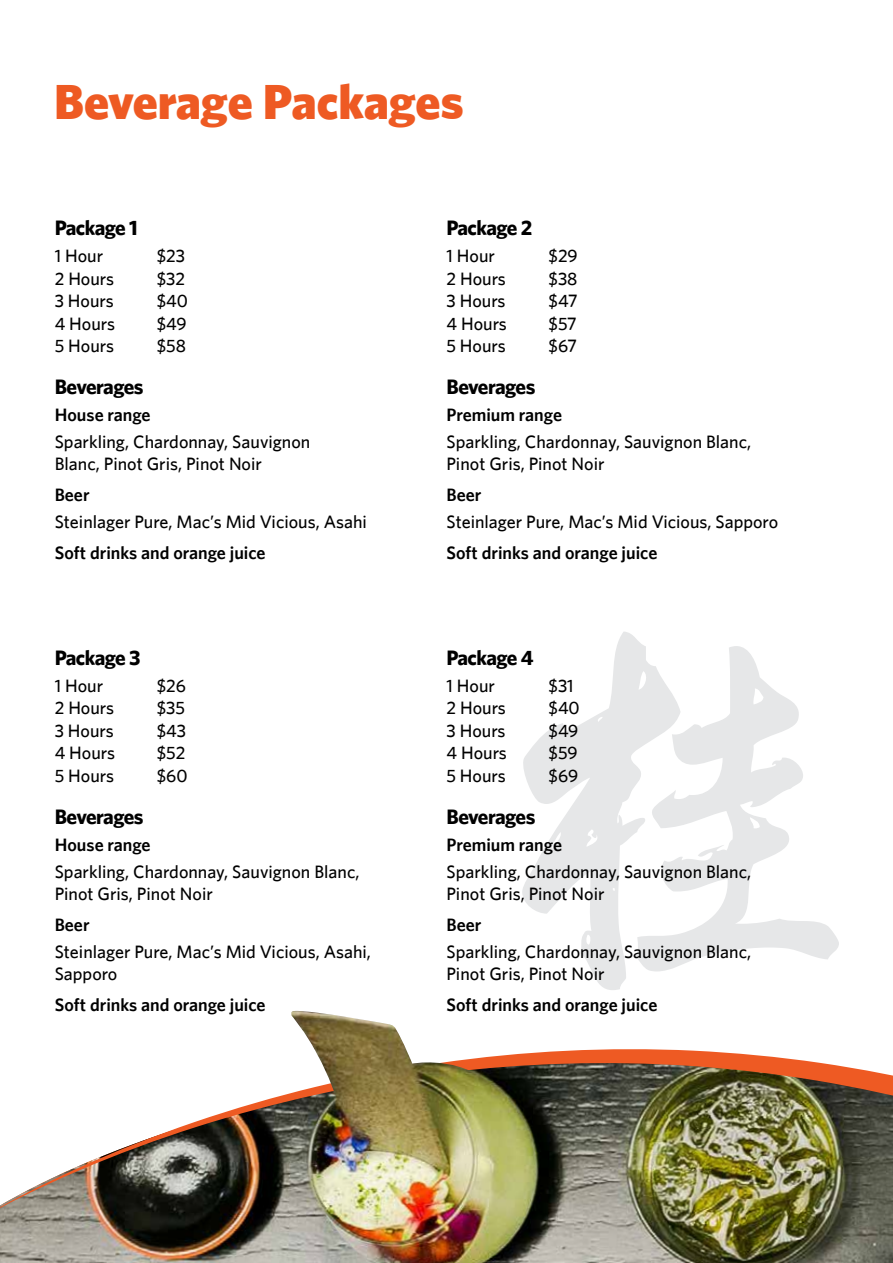
<style>
.page{position:relative;width:893px;height:1263px;background:#fff}
.page>*{position:absolute;margin:0;border:0;box-sizing:border-box;transform-origin:0 0}
.t1{font:900 49.5px "Whitney HTF";letter-spacing:-.005em;color:#ee5a23}
.t2{font:21px "Whitney HTF Bold 2";letter-spacing:-.03em;color:#000}
.t3{font:500 18px/22.5px "Whitney HTF";color:#000}
.t4{font:600 18px "Whitney HTF";color:#000}
</style>
<div class="page">
<svg style="left:681px;top:646px;width:158px;height:319px"></svg>
<svg style="left:522px;top:632px;width:159px;height:358px"></svg>
<img style="left:0;top:1225px;width:893px;height:38px">
<img style="left:0;top:1049px;width:893px;height:176px">
<img style="left:289px;top:1011px;width:268px;height:252px">
<h1 class="t1" style="left:54px;top:71px;width:412px">Beverage Packages</h1>
<p class="t2" style="left:55px;top:215px;width:84px">Package 1</p>
<p class="t3" style="left:55px;top:244px;width:50px">1 Hour</p>
<p class="t3" style="left:157px;top:244px;width:30px">$23</p>
<p class="t3" style="left:55px;top:266px;width:61px">2 Hours</p>
<p class="t3" style="left:157px;top:266px;width:30px">$32</p>
<p class="t3" style="left:55px;top:289px;width:61px">3 Hours</p>
<p class="t3" style="left:157px;top:289px;width:33px">$40</p>
<p class="t3" style="left:55px;top:311px;width:62px">4 Hours</p>
<p class="t3" style="left:157px;top:311px;width:31px">$49</p>
<p class="t3" style="left:55px;top:334px;width:61px">5 Hours</p>
<p class="t3" style="left:157px;top:334px;width:31px">$58</p>
<p class="t2" style="left:55px;top:374px;width:90px">Beverages</p>
<p class="t4" style="left:55px;top:404px;width:97px">House range</p>
<p class="t3" style="left:55px;top:430px;width:257px">Sparkling, Chardonnay, Sauvignon<br>Blanc, Pinot Gris, Pinot Noir</p>
<p class="t4" style="left:55px;top:484px;width:36px">Beer</p>
<p class="t3" style="left:55px;top:510px;width:314px">Steinlager Pure, Mac’s Mid Vicious, Asahi</p>
<p class="t4" style="left:55px;top:542px;width:212px">Soft drinks and orange juice</p>
<p class="t2" style="left:55px;top:645px;width:87px">Package 3</p>
<p class="t3" style="left:55px;top:674px;width:50px">1 Hour</p>
<p class="t3" style="left:157px;top:674px;width:31px">$26</p>
<p class="t3" style="left:55px;top:696px;width:61px">2 Hours</p>
<p class="t3" style="left:157px;top:696px;width:30px">$35</p>
<p class="t3" style="left:55px;top:719px;width:61px">3 Hours</p>
<p class="t3" style="left:157px;top:719px;width:31px">$43</p>
<p class="t3" style="left:55px;top:741px;width:62px">4 Hours</p>
<p class="t3" style="left:157px;top:741px;width:30px">$52</p>
<p class="t3" style="left:55px;top:764px;width:61px">5 Hours</p>
<p class="t3" style="left:157px;top:764px;width:32px">$60</p>
<p class="t2" style="left:55px;top:804px;width:90px">Beverages</p>
<p class="t4" style="left:55px;top:834px;width:97px">House range</p>
<p class="t3" style="left:55px;top:860px;width:306px">Sparkling, Chardonnay, Sauvignon Blanc,<br>Pinot Gris, Pinot Noir</p>
<p class="t4" style="left:55px;top:914px;width:36px">Beer</p>
<p class="t3" style="left:55px;top:940px;width:318px">Steinlager Pure, Mac’s Mid Vicious, Asahi,<br>Sapporo</p>
<p class="t4" style="left:55px;top:994px;width:212px">Soft drinks and orange juice</p>
<p class="t2" style="left:446px;top:215px;width:88px">Package 2</p>
<p class="t3" style="left:446px;top:244px;width:50px">1 Hour</p>
<p class="t3" style="left:548px;top:244px;width:31px">$29</p>
<p class="t3" style="left:446px;top:266px;width:61px">2 Hours</p>
<p class="t3" style="left:548px;top:266px;width:30px">$38</p>
<p class="t3" style="left:446px;top:289px;width:61px">3 Hours</p>
<p class="t3" style="left:548px;top:289px;width:31px">$47</p>
<p class="t3" style="left:446px;top:311px;width:62px">4 Hours</p>
<p class="t3" style="left:548px;top:311px;width:30px">$57</p>
<p class="t3" style="left:446px;top:334px;width:61px">5 Hours</p>
<p class="t3" style="left:548px;top:334px;width:30px">$67</p>
<p class="t2" style="left:446px;top:374px;width:90px">Beverages</p>
<p class="t4" style="left:446px;top:404px;width:117px">Premium range</p>
<p class="t3" style="left:446px;top:430px;width:306px">Sparkling, Chardonnay, Sauvignon Blanc,<br>Pinot Gris, Pinot Noir</p>
<p class="t4" style="left:446px;top:484px;width:36px">Beer</p>
<p class="t3" style="left:446px;top:510px;width:333px">Steinlager Pure, Mac’s Mid Vicious, Sapporo</p>
<p class="t4" style="left:446px;top:542px;width:212px">Soft drinks and orange juice</p>
<p class="t2" style="left:446px;top:645px;width:89px">Package 4</p>
<p class="t3" style="left:446px;top:674px;width:50px">1 Hour</p>
<p class="t3" style="left:548px;top:674px;width:27px">$31</p>
<p class="t3" style="left:446px;top:696px;width:61px">2 Hours</p>
<p class="t3" style="left:548px;top:696px;width:33px">$40</p>
<p class="t3" style="left:446px;top:719px;width:61px">3 Hours</p>
<p class="t3" style="left:548px;top:719px;width:31px">$49</p>
<p class="t3" style="left:446px;top:741px;width:62px">4 Hours</p>
<p class="t3" style="left:548px;top:741px;width:30px">$59</p>
<p class="t3" style="left:446px;top:764px;width:61px">5 Hours</p>
<p class="t3" style="left:548px;top:764px;width:31px">$69</p>
<p class="t2" style="left:446px;top:804px;width:90px">Beverages</p>
<p class="t4" style="left:446px;top:834px;width:117px">Premium range</p>
<p class="t3" style="left:446px;top:860px;width:306px">Sparkling, Chardonnay, Sauvignon Blanc,<br>Pinot Gris, Pinot Noir</p>
<p class="t4" style="left:446px;top:914px;width:36px">Beer</p>
<p class="t3" style="left:446px;top:940px;width:306px">Sparkling, Chardonnay, Sauvignon Blanc,<br>Pinot Gris, Pinot Noir</p>
<p class="t4" style="left:446px;top:994px;width:212px">Soft drinks and orange juice</p>
</div>
